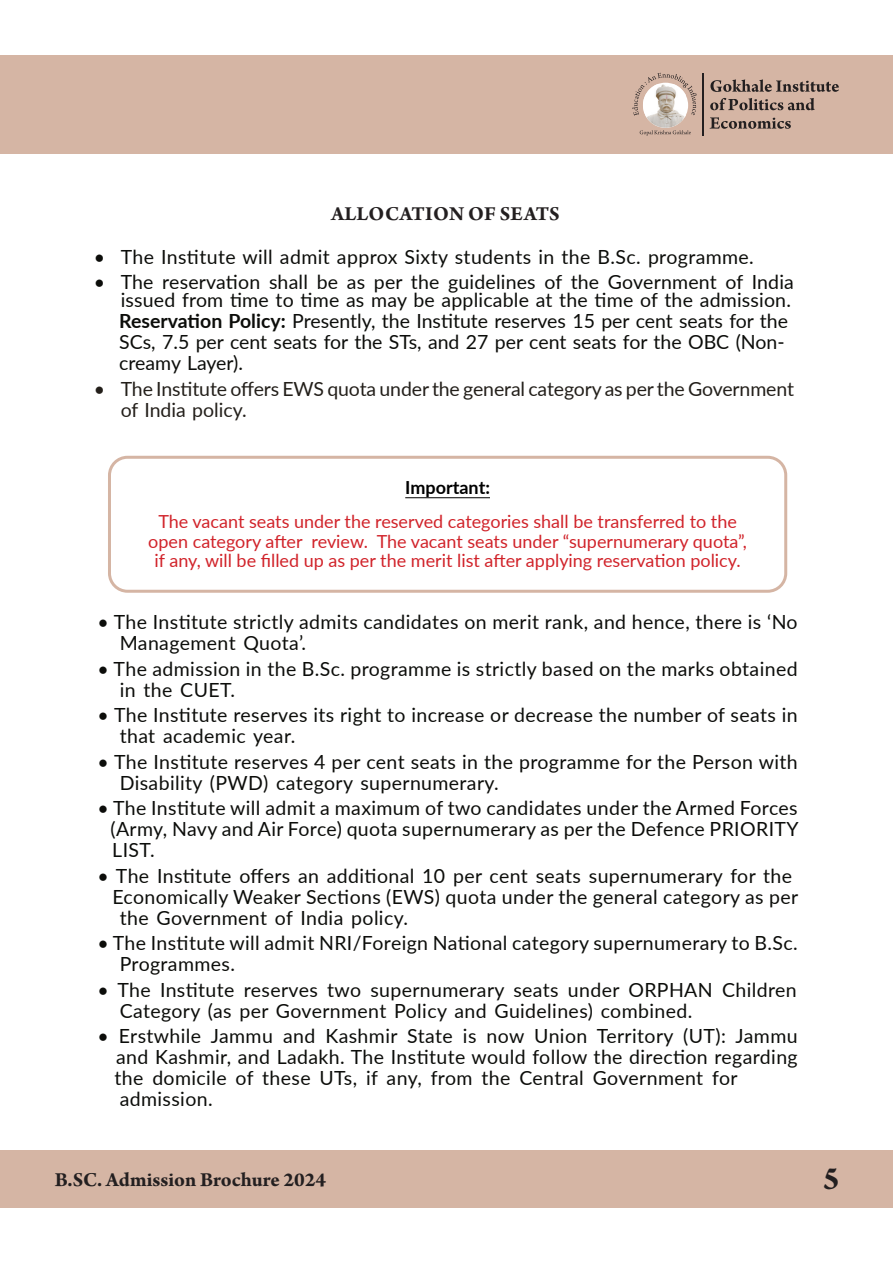
<style>
.page{position:relative;width:893px;height:1263px;background:#fff}
.page>*{position:absolute;margin:0;border:0;box-sizing:border-box;transform-origin:0 0}
.t1{font:700 33px "Arno Pro";color:#231f20}
.t2{font:700 21px "Arno Pro";color:#231f20}
.t3{font:19.5px/18px "Lato";letter-spacing:.02em;color:#0c0d0a;text-align:right}
.t4{font:19.5px "Lato";color:#0c0d0a}
.t5{font:19.5px/21px "Lato";letter-spacing:-.005em;color:#231f1a}
.t6{font:18px/19.5px "Lato";color:#d1232a;text-align:center}
.t7{font:700 18px "Lato";color:#000}
.s1{font-weight:700}
</style>
<div class="page">
<div style="left:0;top:1151px;width:893px;height:57px;background:#d5b5a4"></div>
<div style="left:0;top:55px;width:893px;height:99px;background:#d5b5a4"></div>
<svg style="left:710px;top:79px;width:129px;height:50px"></svg>
<hr style="left:703px;top:73px;width:1px;height:62px;background:#231f20">
<svg style="left:640px;top:130px;width:51px;height:6px"></svg>
<svg style="left:643px;top:83px;width:45px;height:45px"></svg>
<svg style="left:632px;top:73px;width:65px;height:43px"></svg>
<img style="left:643px;top:84px;width:27px;height:44px">
<div style="left:108px;top:456px;width:679px;height:137px;border:3px solid #d5b5a4;border-radius:18px"></div>
<hr style="left:405px;top:497px;width:85px;height:1px;background:#000">
<p class="t2" style="left:331px;top:202px;width:230px">ALLOCATION OF SEATS</p>
<p class="t3" style="left:94px;top:247px;width:662px">• The Institute will admit approx Sixty students in the B.Sc. programme.</p>
<p class="t3" style="left:94px;top:272px;width:702px">• The reservation shall be as per the guidelines of the Government of India issued from time to time as may be applicable at the time of the admission.</p>
<p class="t4" style="left:119px;top:307px;width:670px"><span class="s1">Reservation Policy:</span> Presently, the Institute reserves 15 per cent seats for the</p>
<p class="t4" style="left:119px;top:328px;width:667px">SCs, 7.5 per cent seats for the STs, and 27 per cent seats for the OBC (Non-</p>
<p class="t4" style="left:119px;top:349px;width:125px">creamy Layer).</p>
<p class="t5" style="left:121px;top:377px;width:675px;text-indent:-27px">• The Institute offers EWS quota under the general category as per the Government of India policy.</p>
<p class="t7" style="left:405px;top:474px;width:86px">Important:</p>
<p class="t6" style="left:148px;top:511px;width:600px">The vacant seats under the reserved categories shall be transferred to the open category after review. The vacant seats under “supernumerary quota”, if any, will be filled up as per the merit list after applying reservation policy.</p>
<p class="t3" style="left:97px;top:612px;width:702px">• The Institute strictly admits candidates on merit rank, and hence, there is ‘No</p>
<p class="t3" style="left:120px;top:633px;width:188px">Management Quota’.</p>
<p class="t3" style="left:97px;top:659px;width:702px">• The admission in the B.Sc. programme is strictly based on the marks obtained</p>
<p class="t3" style="left:120px;top:680px;width:117px">in the CUET.</p>
<p class="t3" style="left:97px;top:705px;width:702px">• The Institute reserves its right to increase or decrease the number of seats in</p>
<p class="t3" style="left:120px;top:726px;width:177px">that academic year.</p>
<p class="t3" style="left:97px;top:752px;width:702px">• The Institute reserves 4 per cent seats in the programme for the Person with</p>
<p class="t3" style="left:120px;top:773px;width:381px">Disability (PWD) category supernumerary.</p>
<p class="t3" style="left:97px;top:798px;width:702px">• The Institute will admit a maximum of two candidates under the Armed Forces</p>
<p class="t3" style="left:111px;top:819px;width:689px">(Army, Navy and Air Force) quota supernumerary as per the Defence PRIORITY</p>
<p class="t3" style="left:112px;top:840px;width:44px">LIST.</p>
<p class="t3" style="left:97px;top:866px;width:696px">• The Institute offers an additional 10 per cent seats supernumerary for the</p>
<p class="t3" style="left:112px;top:887px;width:687px">Economically Weaker Sections (EWS) quota under the general category as per</p>
<p class="t3" style="left:120px;top:908px;width:290px">the Government of India policy.</p>
<p class="t3" style="left:97px;top:933px;width:702px">• The Institute will admit NRI/Foreign National category supernumerary to B.Sc.</p>
<p class="t3" style="left:120px;top:954px;width:117px">Programmes.</p>
<p class="t3" style="left:97px;top:980px;width:701px">• The Institute reserves two supernumerary seats under ORPHAN Children</p>
<p class="t3" style="left:120px;top:1001px;width:574px">Category (as per Government Policy and Guidelines) combined.</p>
<p class="t3" style="left:97px;top:1026px;width:702px">• Erstwhile Jammu and Kashmir State is now Union Territory (UT): Jammu</p>
<p class="t3" style="left:116px;top:1047px;width:683px">and Kashmir, and Ladakh. The Institute would follow the direction regarding</p>
<p class="t3" style="left:114px;top:1068px;width:625px">the domicile of these UTs, if any, from the Central Government for</p>
<p class="t3" style="left:120px;top:1089px;width:94px">admission.</p>
<p class="t2" style="left:55px;top:1167px;width:273px">B.SC. Admission Brochure 2024</p>
<h1 class="t1" style="left:823px;top:1159px;width:18px">5</h1>
</div>
